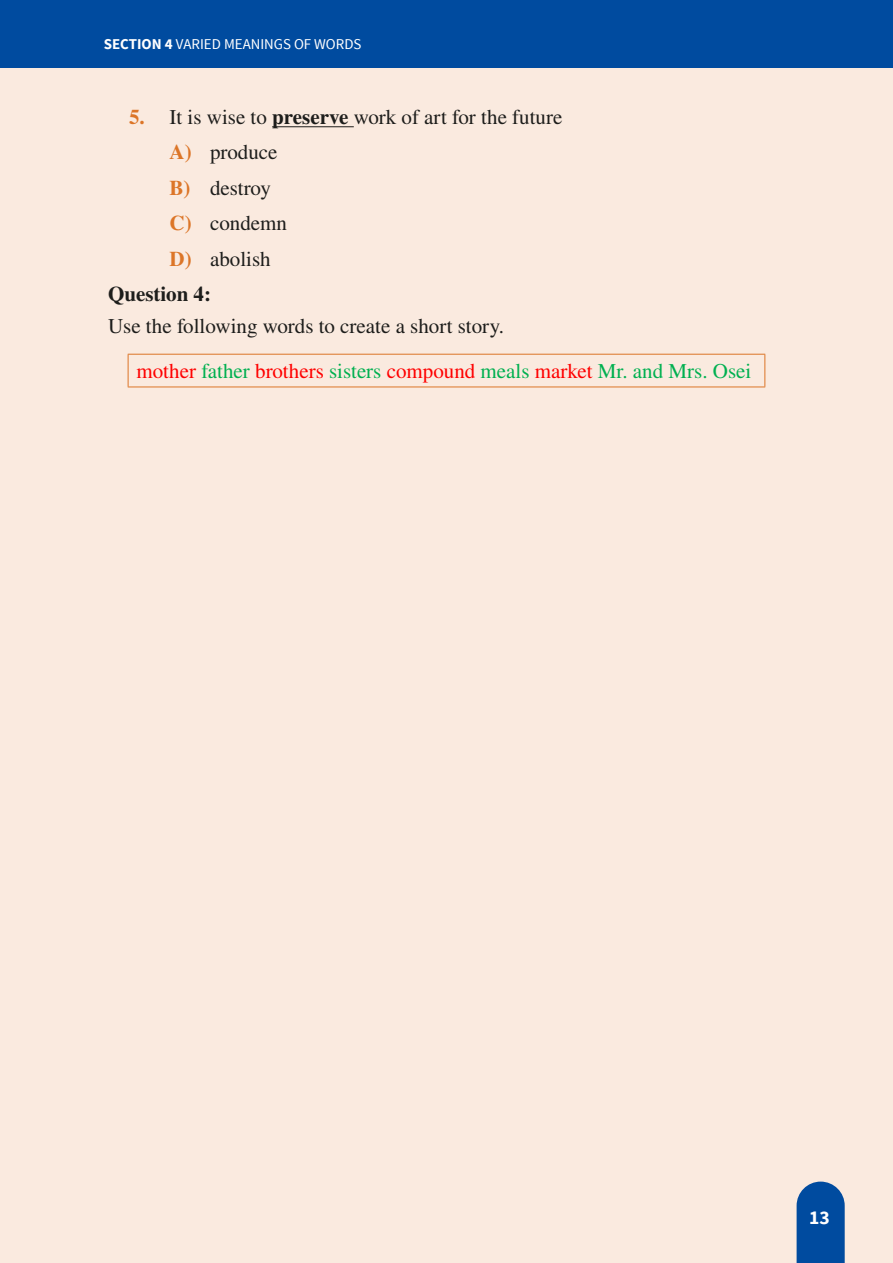
<style>
.page{position:relative;width:893px;height:1263px;background:#faeadf}
.page>*{position:absolute;margin:0;border:0;box-sizing:border-box;transform-origin:0 0}
.Table_text_content{font:21px "STIX General";color:#00b050}
.Review_Questions_indent{font:21px "STIX General";color:#1d1d1b}
.Review_Questions_Bodytext{font:21px "STIX General";color:#1d1d1b}
.Review_question_indent_sub{font:21px "STIX General";color:#1d1d1b}
.Review_Questions_Bodytext-2{font:700 21px "STIX General";color:#1d1d1b}
.t1{font:700 19.5px "Source Sans Pro";color:#fff}
.t2{font:15px "Source Sans Pro";color:#fff}
.s1{font-weight:700}
.s2{font-weight:700;color:#dc7527}
.s3{color:#f00}
</style>
<div class="page">
<div style="left:0;top:0;width:893px;height:68px;background:#004b9f"></div>
<svg style="left:797px;top:1181px;width:48px;height:82px;background:#1256a3"></svg>
<hr style="left:272px;top:126px;width:82px;height:1px;background:#1d1d1b">
<hr style="left:128px;top:354px;width:637px;height:1px;background:#dc7527">
<hr style="left:128px;top:355px;width:1px;height:32px;background:#dc7527">
<hr style="left:764px;top:355px;width:1px;height:32px;background:#dc7527">
<hr style="left:128px;top:387px;width:637px;height:1px;background:#dc7527">
<p class="t2" style="left:104px;top:35px;width:259px"><span class="s1">SECTION 4</span> VARIED MEANINGS OF WORDS</p>
<p class="Review_Questions_indent" style="left:129px;top:102px;width:435px"><span class="s2">5.</span> It is wise to <span class="s1">preserve</span> work of art for the future</p>
<p class="Review_question_indent_sub" style="left:170px;top:138px;width:110px"><span class="s2">A)</span> produce</p>
<p class="Review_question_indent_sub" style="left:170px;top:173px;width:103px"><span class="s2">B)</span> destroy</p>
<p class="Review_question_indent_sub" style="left:170px;top:209px;width:119px"><span class="s2">C)</span> condemn</p>
<p class="Review_question_indent_sub" style="left:170px;top:244px;width:103px"><span class="s2">D)</span> abolish</p>
<p class="Review_Questions_Bodytext-2" style="left:108px;top:279px;width:105px">Question 4:</p>
<p class="Review_Questions_Bodytext" style="left:108px;top:311px;width:397px">Use the following words to create a short story.</p>
<p class="Table_text_content" style="left:137px;top:357px;width:616px"><span class="s3">mother</span> father <span class="s3">brothers</span> sisters <span class="s3">compound</span> meals <span class="s3">market</span> Mr. and Mrs. Osei</p>
<p class="t1" style="left:809px;top:1205px;width:22px">13</p>
</div>
